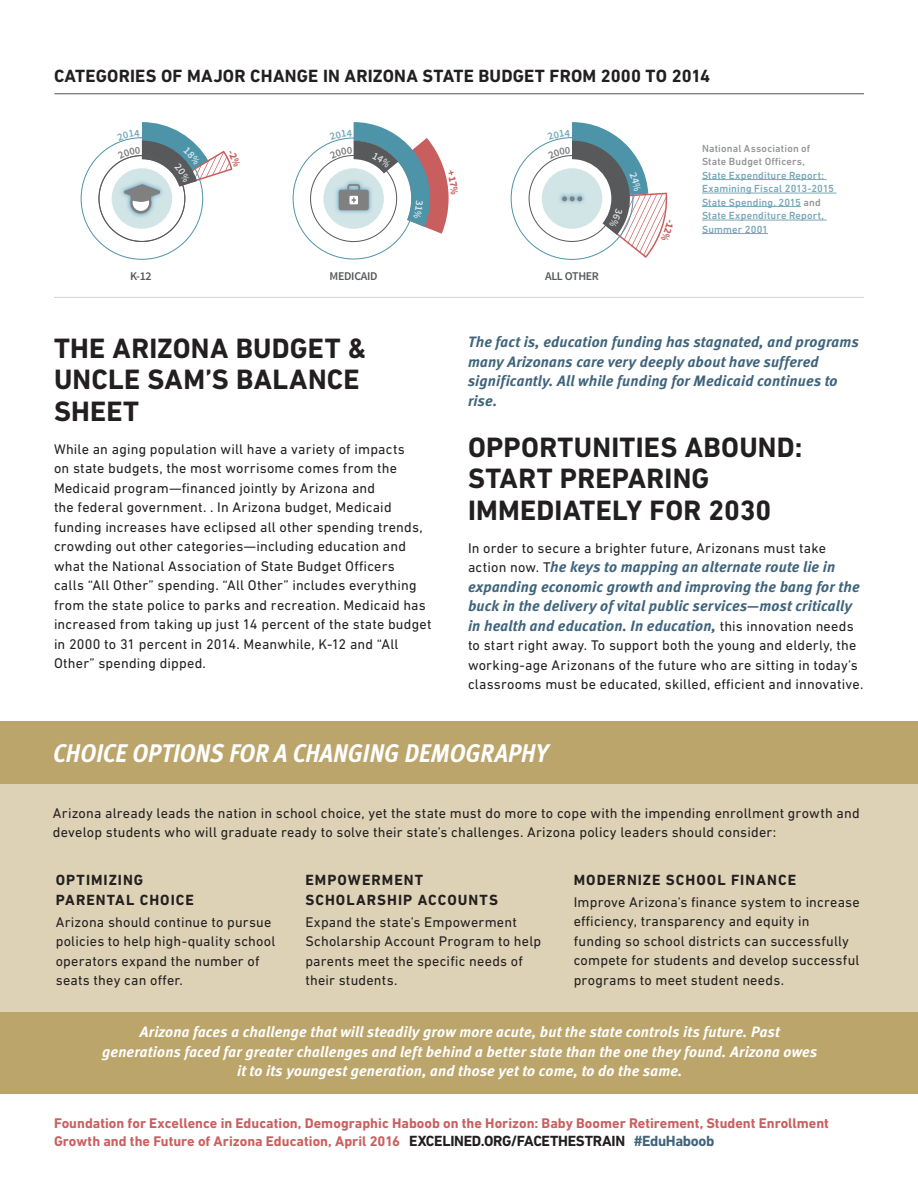
<style>
.page{position:relative;width:918px;height:1188px;background:#fff}
.page>*{position:absolute;margin:0;border:0;box-sizing:border-box;transform-origin:0 0}
.t1{font:700 28.5px/31.5px "DIN Next LT Pro";letter-spacing:.01em;color:#231f20}
.t2{font:italic 700 25.5px "Meta";letter-spacing:.01em;color:#fff;scale:.9 1}
.t3{font:700 18px "DIN Next LT Pro";letter-spacing:.01em;color:#231f20}
.t4{font:italic 700 15px/19.5px "Meta";letter-spacing:.015em;color:#40647c}
.t5{font:italic 700 15px/19.5px "Meta";letter-spacing:.015em;color:#fff;text-align:center}
.t6{font:700 15px/19.5px "DIN Next LT Pro";letter-spacing:.07em;color:#231f20}
.t7{font:700 15px "DIN Next LT Pro";letter-spacing:-.02em;color:#231f20}
.t8{font:14.25px/19.5px "DIN Next LT Pro";letter-spacing:.015em;color:#231f20}
.t9{font:700 14.25px/18px "DIN Next LT Pro";color:#cb5f5f}
.t10{font:600 11.85px "Source Sans Pro";letter-spacing:-.025em;color:#58595b}
.image_note{font:500 10.5px/13.5px "DIN Next LT Pro";letter-spacing:.015em;color:#79a8b9}
.s1{color:#939598}
.s2{font-family:"DIN Next LT Pro";font-weight:400;font-style:normal;font-size:14.25px;color:#231f20}
.s3{color:#40647c}
</style>
<div class="page">
<div style="left:0;top:738px;width:918px;height:297px;background:#ddd2b5"></div>
<div style="left:0;top:1013px;width:918px;height:81px;background:#bca56b"></div>
<div style="left:0;top:722px;width:918px;height:62px;background:#bca56b"></div>
<hr style="left:54px;top:297px;width:810px;height:1px;background:#d1d2d4">
<hr style="left:53px;top:91px;width:811px;height:4px;background:#231f20;opacity:.3">
<div style="left:112px;top:168px;width:60px;height:61px;background:#d1e5e7;border-radius:50%"></div>
<img style="left:118px;top:214px;width:48px;height:6px">
<div style="left:323px;top:168px;width:61px;height:61px;background:#d1e5e7;border-radius:50%"></div>
<div style="left:542px;top:168px;width:60px;height:61px;background:#d1e5e7;border-radius:50%"></div>
<hr style="left:702px;top:179px;width:125px;height:1px;background:#79a8b9">
<hr style="left:702px;top:193px;width:134px;height:1px;background:#79a8b9">
<hr style="left:702px;top:206px;width:99px;height:1px;background:#79a8b9">
<hr style="left:702px;top:220px;width:125px;height:1px;background:#79a8b9">
<hr style="left:702px;top:233px;width:66px;height:1px;background:#79a8b9">
<svg style="left:117px;top:122px;width:116px;height:92px"></svg>
<svg style="left:329px;top:122px;width:120px;height:112px"></svg>
<svg style="left:547px;top:122px;width:121px;height:136px"></svg>
<p class="t3" style="left:54px;top:65px;width:658px">CATEGORIES OF MAJOR CHANGE IN ARIZONA STATE BUDGET FROM 2000 TO 2014</p>
<p class="t10" style="left:130px;top:268px;width:23px">K-12</p>
<p class="t10" style="left:330px;top:268px;width:49px">MEDICAID</p>
<p class="t10" style="left:545px;top:268px;width:55px">ALL OTHER</p>
<p class="image_note" style="left:702px;top:141px;width:133px"><span class="s1">National Association of<br>State Budget Officers,<br></span>State Expenditure Report:<br>Examining Fiscal 2013-2015<br>State Spending, 2015 <span class="s1">and<br></span>State Expenditure Report,<br>Summer 2001</p>
<p class="t1" style="left:54px;top:332px;width:314px">THE ARIZONA BUDGET &amp;<br>UNCLE SAM’S BALANCE<br>SHEET</p>
<p class="t8" style="left:54px;top:439px;width:379px">While an aging population will have a variety of impacts<br>on state budgets, the most worrisome comes from the Medicaid program—financed jointly by Arizona and<br>the federal government. . In Arizona budget, Medicaid funding increases have eclipsed all other spending trends, crowding out other categories—including education and what the National Association of State Budget Officers<br>calls “All Other” spending. “All Other” includes everything from the state police to parks and recreation. Medicaid has increased from taking up just 14 percent of the state budget in 2000 to 31 percent in 2014. Meanwhile, K-12 and “All Other” spending dipped.</p>
<p class="t4" style="left:468px;top:332px;width:392px">The fact is, education funding has stagnated, and programs many Arizonans care very deeply about have suffered significantly. All while funding for Medicaid continues to rise.</p>
<p class="t1" style="left:468px;top:431px;width:336px">OPPORTUNITIES ABOUND:<br>START PREPARING<br>IMMEDIATELY FOR 2030</p>
<p class="t8" style="left:468px;top:538px;width:359px">In order to secure a brighter future, Arizonans must take</p>
<p class="t4" style="left:468px;top:557px;width:393px"><span class="s2">action now. T</span>he keys to mapping an alternate route lie in expanding economic growth and improving the bang for the buck in the delivery of vital public services—most critically in health and education. In education, <span class="s2">this innovation needs</span></p>
<p class="t8" style="left:468px;top:636px;width:397px">to start right away. To support both the young and elderly, the working-age Arizonans of the future who are sitting in today’s classrooms must be educated, skilled, efficient and innovative.</p>
<p class="t2" style="left:54px;top:738px;width:551px">CHOICE OPTIONS FOR A CHANGING DEMOGRAPHY</p>
<p class="t8" style="left:53px;top:803px;width:808px">Arizona already leads the nation in school choice, yet the state must do more to cope with the impending enrollment growth and develop students who will graduate ready to solve their state’s challenges. Arizona policy leaders should consider:</p>
<p class="t6" style="left:56px;top:870px;width:140px">OPTIMIZING<br>PARENTAL CHOICE</p>
<p class="t8" style="left:56px;top:912px;width:221px">Arizona should continue to pursue policies to help high-quality school operators expand the number of seats they can offer.</p>
<p class="t6" style="left:305px;top:870px;width:194px">EMPOWERMENT<br>SCHOLARSHIP ACCOUNTS</p>
<p class="t8" style="left:305px;top:912px;width:237px">Expand the state’s Empowerment<br>Scholarship Account Program to help parents meet the specific needs of their students.</p>
<p class="t6" style="left:574px;top:870px;width:224px">MODERNIZE SCHOOL FINANCE</p>
<p class="t8" style="left:574px;top:892px;width:288px">Improve Arizona’s finance system to increase efficiency, transparency and equity in funding so school districts can successfully compete for students and develop successful programs to meet student needs.</p>
<p class="t5" style="left:102px;top:1022px;width:717px">Arizona faces a challenge that will steadily grow more acute, but the state controls its future. Past generations faced far greater challenges and left behind a better state than the one they found. Arizona owes it to its youngest generation, and those yet to come, to do the same.</p>
<p class="t9" style="left:54px;top:1114px;width:777px">Foundation for Excellence in Education, Demographic Haboob on the Horizon: Baby Boomer Retirement, Student Enrollment<br>Growth and the Future of Arizona Education, April 2016</p>
<p class="t7" style="left:409px;top:1132px;width:306px">EXCELINED.ORG/FACETHESTRAIN <span class="s3">#EduHaboob</span></p>
</div>
